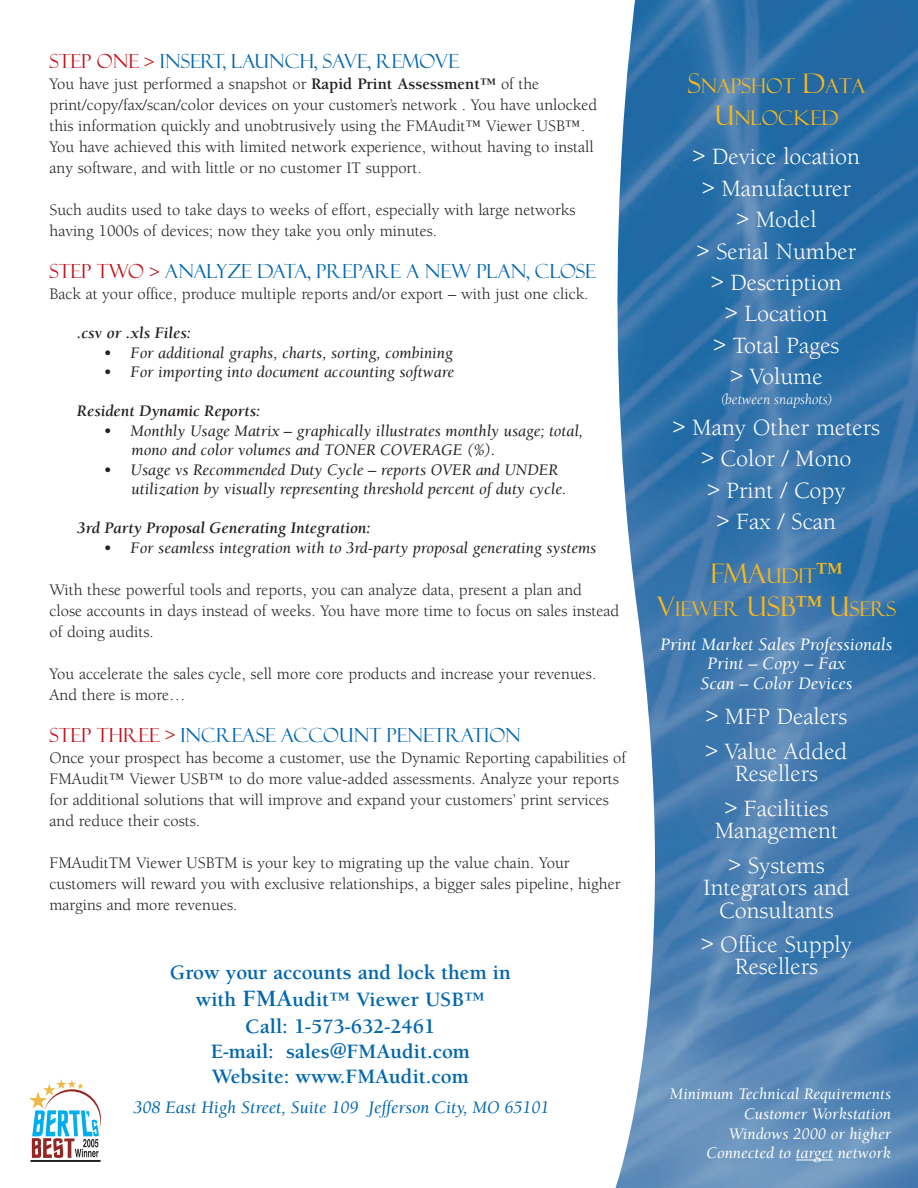
<style>
.page{position:relative;width:918px;height:1188px;background:#fff}
.page>*{position:absolute;margin:0;border:0;box-sizing:border-box;transform-origin:0 0}
.t1{font:27px "Felix Titling";color:#fcb814}
.t2{font:24px/31.3px "Berkeley";color:#fff;text-align:center}
.t3{font:700 21px/26.1px "Berkeley";color:#0066ae;text-align:center}
.t4{font:20.25px/32.4px "Felix Titling";color:#fcb814;text-align:center}
.t5{font:19.5px "Felix Titling";color:#0066ae}
.t6{font:italic 18px/19.5px "Berkeley";color:#fff;text-align:center}
.t7{font:italic 18px "Berkeley";color:#0066ae}
.t8{font:16.5px/21px "Berkeley";color:#231f20}
.t9{font:italic 16.5px/19.5px "Berkeley";color:#231f20}
.t10{font:italic 16.5px/19.8px "Berkeley";color:#fff;text-align:right}
.t11{font:italic 700 16.5px "Berkeley";color:#231f20}
.t12{font:italic 15px "Berkeley";color:#fff}
.s1{color:#c4121a}
.s2{font-family:"Berkeley";color:#c4121a}
.s3{font-weight:700}
.s4{font-size:24px}
.s5{font-size:27px}
.s6{font-size:20.25px}
</style>
<div class="page">
<img style="left:615px;top:0;width:303px;height:1188px">
<svg style="left:796px;top:1160px;width:37px;height:1px"></svg>
<svg style="left:29px;top:1079px;width:72px;height:79px"></svg>
<hr style="left:30px;top:1160px;width:71px;height:2px;background:#231f20">
<p class="t5" style="left:50px;top:54px;width:411px"><span class="s1">STEP ONE</span> <span class="s2">&gt;</span> INSERT, LAUNCH, SAVE, REMOVE</p>
<p class="t8" style="left:50px;top:75px;width:549px">You have just performed a snapshot or <span class="s3">Rapid Print Assessment™</span> of the print/copy/fax/scan/color devices on your customer’s network . You have unlocked this information quickly and unobtrusively using the FMAudit™ Viewer USB™.<br>You have achieved this with limited network experience, without having to install any software, and with little or no customer IT support.</p>
<p class="t8" style="left:50px;top:201px;width:528px">Such audits used to take days to weeks of effort, especially with large networks having 1000s of devices; now they take you only minutes.</p>
<p class="t5" style="left:50px;top:264px;width:548px"><span class="s1">STEP TWO</span> <span class="s2">&gt;</span> ANALYZE DATA, PREPARE A NEW PLAN, CLOSE</p>
<p class="t8" style="left:50px;top:285px;width:541px">Back at your office, produce multiple reports and/or export – with just one click.</p>
<p class="t11" style="left:77px;top:326px;width:115px">.csv or .xls Files:</p>
<p class="t9" style="left:104px;top:344px;width:351px">• For additional graphs, charts, sorting, combining</p>
<p class="t9" style="left:104px;top:364px;width:352px">• For importing into document accounting software</p>
<p class="t11" style="left:77px;top:404px;width:185px">Resident Dynamic Reports:</p>
<p class="t9" style="left:132px;top:422px;width:453px;text-indent:-28px">• Monthly Usage Matrix – graphically illustrates monthly usage; total, mono and color volumes and TONER COVERAGE (%).</p>
<p class="t9" style="left:132px;top:461px;width:436px;text-indent:-28px">• Usage vs Recommended Duty Cycle – reports OVER and UNDER utilization by visually representing threshold percent of duty cycle.</p>
<p class="t11" style="left:77px;top:521px;width:295px">3rd Party Proposal Generating Integration:</p>
<p class="t9" style="left:104px;top:539px;width:494px">• For seamless integration with to 3rd-party proposal generating systems</p>
<p class="t8" style="left:50px;top:580px;width:571px">With these powerful tools and reports, you can analyze data, present a plan and<br>close accounts in days instead of weeks. You have more time to focus on sales instead of doing audits.</p>
<p class="t8" style="left:50px;top:664px;width:548px">You accelerate the sales cycle, sell more core products and increase your revenues.<br>And there is more…</p>
<p class="t5" style="left:50px;top:727px;width:473px"><span class="s1">STEP THREE</span> <span class="s2">&gt;</span> INCREASE ACCOUNT PENETRATION</p>
<p class="t8" style="left:49px;top:748px;width:578px">Once your prospect has become a customer, use the Dynamic Reporting capabilities of FMAudit™ Viewer USB™ to do more value-added assessments. Analyze your reports for additional solutions that will improve and expand your customers’ print services and reduce their costs.</p>
<p class="t8" style="left:49px;top:853px;width:573px">FMAuditTM Viewer USBTM is your key to migrating up the value chain. Your customers will reward you with exclusive relationships, a bigger sales pipeline, higher margins and more revenues.</p>
<p class="t3" style="left:170px;top:961px;width:342px">Grow your accounts and lock them in with <span class="s4">FMA</span>udit™ Viewer USB™<br>Call: 1-573-632-2461<br>E-mail: sales@FMAudit.com<br>Website: www.FMAudit.com</p>
<p class="t7" style="left:134px;top:1100px;width:417px">308 East High Street, Suite 109 Jefferson City, MO 65101</p>
<p class="t4" style="left:688px;top:72px;width:179px"><span class="s5">S</span>NAPSHOT <span class="s5">D</span>ATA<br><span class="s5">U</span>NLOCKED</p>
<h2 class="t2" style="left:693px;top:143px;width:169px">&gt; Device location &gt; Manufacturer<br>&gt; Model<br>&gt; Serial Number &gt; Description<br>&gt; Location<br>&gt; Total Pages<br>&gt; Volume</h2>
<p class="t12" style="left:721px;top:393px;width:113px">(between snapshots)</p>
<h2 class="t2" style="left:673px;top:414px;width:209px">&gt; Many Other meters &gt; Color / Mono<br>&gt; Print / Copy<br>&gt; Fax / Scan</h2>
<h1 class="t1" style="left:710px;top:564px;width:134px">FMA<span class="s6">UDIT</span>™</h1>
<p class="t4" style="left:657px;top:595px;width:241px"><span class="s5">V</span>IEWER <span class="s5">USB™ U</span>SERS</p>
<p class="t6" style="left:661px;top:636px;width:233px">Print Market Sales Professionals<br>Print – Copy – Fax<br>Scan – Color Devices</p>
<h2 class="t2" style="left:706px;top:702px;width:143px;line-height:34.3px;text-align:left">&gt; MFP Dealers &gt; Value Added</h2>
<h2 class="t2" style="left:725px;top:759px;width:105px;line-height:34.3px">Resellers<br>&gt; Facilities</h2>
<h2 class="t2" style="left:715px;top:816px;width:125px;line-height:34.3px">Management &gt; Systems</h2>
<h2 class="t2" style="left:703px;top:878px;width:148px;line-height:22.5px">Integrators and<br>Consultants</h2>
<h2 class="t2" style="left:701px;top:935px;width:152px;line-height:22.5px">&gt; Office Supply<br>Resellers</h2>
<p class="t10" style="left:670px;top:1085px;width:223px">Minimum Technical Requirements<br>Customer Workstation<br>Windows 2000 or higher<br>Connected to target network</p>
</div>
